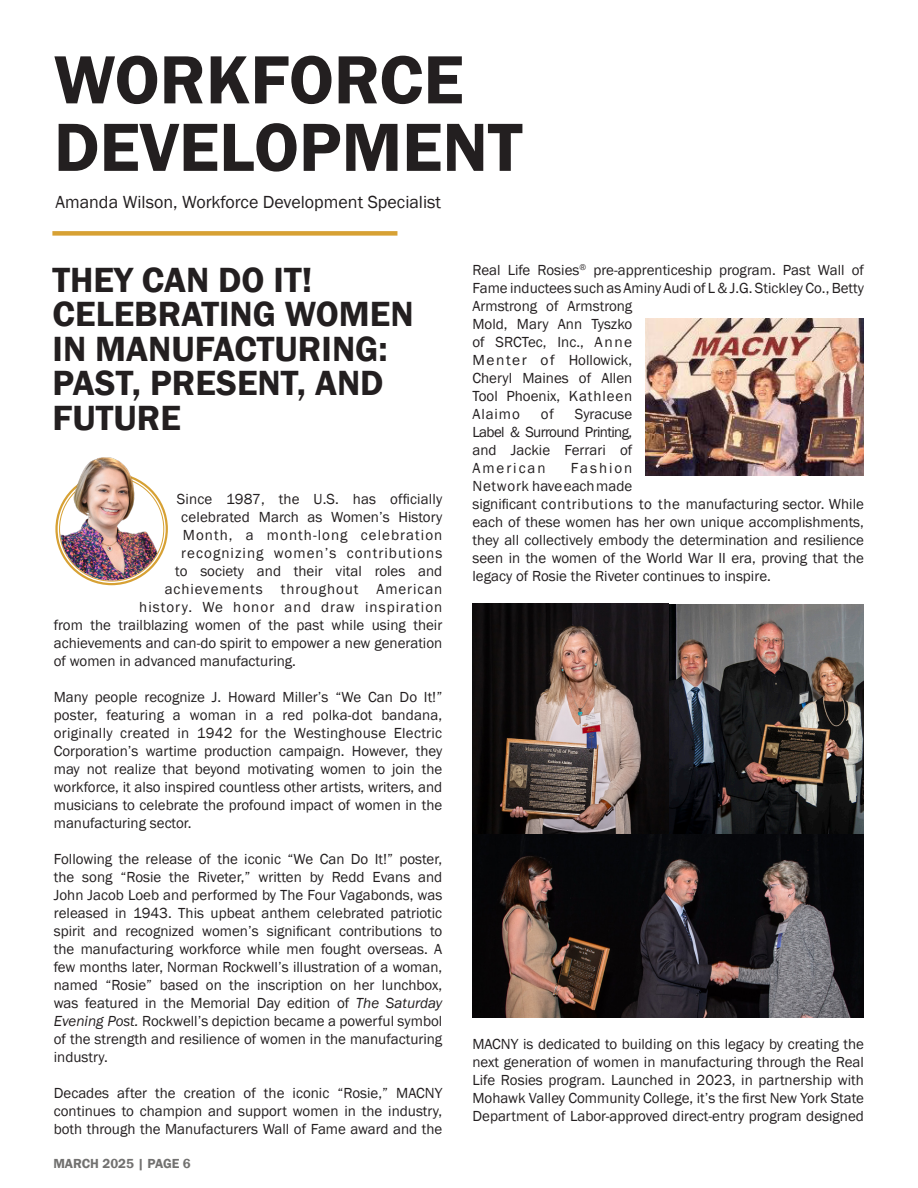
<style>
.page{position:relative;width:918px;height:1188px;background:#fff}
.page>*{position:absolute;margin:0;border:0;box-sizing:border-box;transform-origin:0 0}
.t1{font:600 70.5px "Franklin Gothic";color:#231f20}
.t2{font:600 36px/34.5px "Franklin Gothic";color:#231f20}
.t3{font:18px "Franklin Gothic";color:#231f20}
.t4{font:15px/18px "Franklin Gothic";color:#231f20;text-align:justify}
.t5{font:15px "Franklin Gothic";letter-spacing:.07em;color:#231f20}
.t6{font:15px "Franklin Gothic";letter-spacing:.06em;color:#231f20}
.t7{font:600 13.5px "Franklin Gothic";color:#727170}
.s1{font-style:italic}
</style>
<div class="page">
<div style="left:52px;top:231px;width:345px;height:5px;background:#d7a134"></div>
<img style="left:668px;top:605px;width:196px;height:229px">
<img style="left:472px;top:604px;width:196px;height:230px">
<img style="left:646px;top:318px;width:218px;height:158px">
<img style="left:472px;top:834px;width:392px;height:184px">
<img style="left:55px;top:457px;width:113px;height:129px">
<p class="t1" style="left:54px;top:36px;width:411px">WORKFORCE</p>
<p class="t1" style="left:54px;top:104px;width:470px">DEVELOPMENT</p>
<p class="t3" style="left:55px;top:190px;width:387px">Amanda Wilson, Workforce Development Specialist</p>
<p class="t2" style="left:53px;top:263px;width:363px">THEY CAN DO IT!<br>CELEBRATING WOMEN<br>IN MANUFACTURING:<br>PAST, PRESENT, AND<br>FUTURE</p>
<p class="t4" style="left:177px;top:490px;width:267px">Since 1987, the U.S. has officially</p>
<p class="t4" style="left:181px;top:508px;width:262px">celebrated March as Women’s History</p>
<p class="t5" style="left:183px;top:526px;width:261px">Month, a month-long celebration</p>
<p class="t5" style="left:181px;top:544px;width:262px">recognizing women’s contributions</p>
<p class="t4" style="left:175px;top:562px;width:269px">to society and their vital roles and</p>
<p class="t6" style="left:165px;top:580px;width:279px">achievements throughout American</p>
<p class="t5" style="left:139px;top:598px;width:305px">history. We honor and draw inspiration</p>
<p class="t4" style="left:54px;top:616px;width:390px">from the trailblazing women of the past while using their</p>
<p class="t4" style="left:54px;top:634px;width:390px">achievements and can-do spirit to empower a new generation</p>
<p class="t4" style="left:54px;top:652px;width:244px">of women in advanced manufacturing.</p>
<p class="t4" style="left:54px;top:688px;width:390px">Many people recognize J. Howard Miller’s “We Can Do It!” poster, featuring a woman in a red polka-dot bandana, originally created in 1942 for the Westinghouse Electric Corporation’s wartime production campaign. However, they may not realize that beyond motivating women to join the workforce, it also inspired countless other artists, writers, and musicians to celebrate the profound impact of women in the manufacturing sector.</p>
<p class="t4" style="left:54px;top:850px;width:390px">Following the release of the iconic “We Can Do It!” poster, the song “Rosie the Riveter,” written by Redd Evans and John Jacob Loeb and performed by The Four Vagabonds, was released in 1943. This upbeat anthem celebrated patriotic spirit and recognized women’s significant contributions to the manufacturing workforce while men fought overseas. A few months later, Norman Rockwell’s illustration of a woman, named “Rosie” based on the inscription on her lunchbox, was featured in the Memorial Day edition of <span class="s1">The Saturday Evening Post.</span> Rockwell’s depiction became a powerful symbol of the strength and resilience of women in the manufacturing industry.</p>
<p class="t4" style="left:54px;top:1084px;width:390px">Decades after the creation of the iconic “Rosie,” MACNY continues to champion and support women in the industry, both through the Manufacturers Wall of Fame award and the</p>
<p class="t7" style="left:53px;top:1155px;width:139px">MARCH 2025 | PAGE 6</p>
<p class="t4" style="left:472px;top:262px;width:393px;text-align:left">Real Life Rosies<sup>®</sup> pre-apprenticeship program. Past Wall of<br>Fame inductees such as Aminy Audi of L &amp; J.G. Stickley Co., Betty<br>Armstrong of Armstrong<br>Mold, Mary Ann Tyszko<br>of SRCTec, Inc., Anne<br>Menter of Hollowick,<br>Cheryl Maines of Allen<br>Tool Phoenix, Kathleen<br>Alaimo</p>
<p class="t4" style="left:472px;top:406px;width:161px;text-indent:102px">Syracuse Label &amp; Surround Printing, and Jackie Ferrari of American</p>
<p class="t4" style="left:541px;top:406px;width:15px">of</p>
<p class="t4" style="left:472px;top:460px;width:393px;text-align:left;text-indent:98px">Fashion<br>Network have each made<br>significant contributions to the manufacturing sector. While each of these women has her own unique accomplishments, they all collectively embody the determination and resilience seen in the women of the World War II era, proving that the legacy of Rosie the Riveter continues to inspire.</p>
<p class="t4" style="left:472px;top:1036px;width:393px">MACNY is dedicated to building on this legacy by creating the next generation of women in manufacturing through the Real Life Rosies program. Launched in 2023, in partnership with Mohawk Valley Community College, it’s the first New York State Department of Labor-approved direct-entry program designed</p>
</div>
